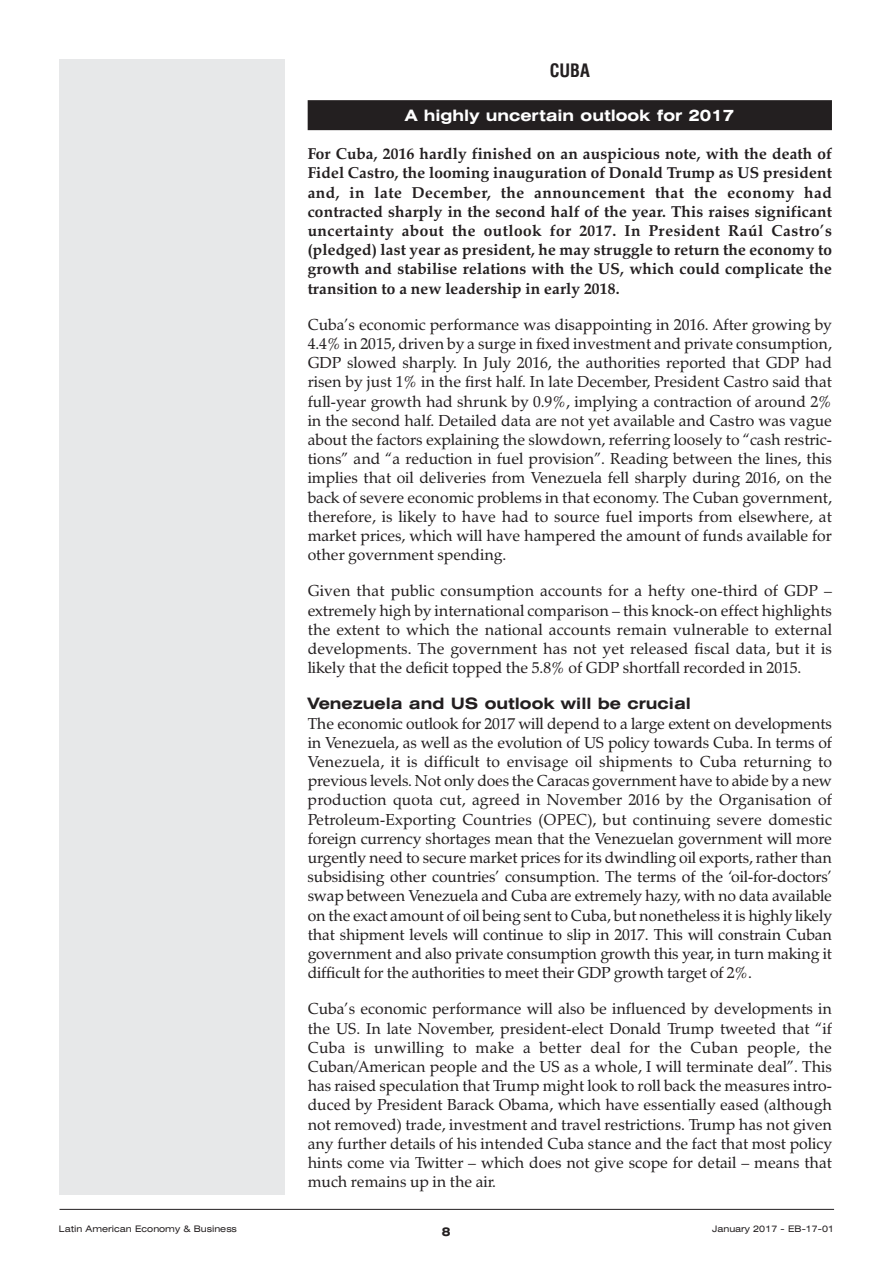
<style>
.page{position:relative;width:893px;height:1263px;background:#fff}
.page>*{position:absolute;margin:0;border:0;box-sizing:border-box;transform-origin:0 0}
.t1{font:700 condensed 18px "Swiss 721 BT";color:#231f20}
.t2{font:15.75px/19.2px "Zapf Calligraphic 801 BT";color:#231f20;text-align:justify}
.t3{font:700 15.75px/19.2px "Zapf Calligraphic 801 BT";letter-spacing:.01em;color:#231f20;text-align:justify}
.t4{font:700 expanded 15.75px "Swiss 721 BT";color:#231f20}
.t5{font:700 expanded 15.75px "Swiss 721 BT";color:#fff}
.t6{font:700 expanded 12px "Swiss 721 BT";color:#231f20}
.t7{font:expanded 9px "Swiss 721 BT";color:#231f20}
</style>
<div class="page">
<div style="left:308px;top:100px;width:524px;height:30px;background:#231f20"></div>
<div style="left:60px;top:60px;width:225px;height:1135px;background:#e7e8e9"></div>
<hr style="left:60px;top:1209px;width:774px;height:1px;background:#231f20">
<p class="t1" style="left:550px;top:60px;width:42px">CUBA</p>
<p class="t5" style="left:405px;top:107px;width:331px">A highly uncertain outlook for 2017</p>
<p class="t3" style="left:308px;top:144px;width:526px">For Cuba, 2016 hardly finished on an auspicious note, with the death of Fidel Castro, the looming inauguration of Donald Trump as US president and, in late December, the announcement that the economy had contracted sharply in the second half of the year. This raises significant uncertainty about the outlook for 2017. In President Raúl Castro’s (pledged) last year as president, he may struggle to return the economy to growth and stabilise relations with the US, which could complicate the transition to a new leadership in early 2018.</p>
<p class="t2" style="left:308px;top:315px;width:526px">Cuba’s economic performance was disappointing in 2016. After growing by 4.4% in 2015, driven by a surge in fixed investment and private consumption, GDP slowed sharply. In July 2016, the authorities reported that GDP had risen by just 1% in the first half. In late December, President Castro said that full-year growth had shrunk by 0.9%, implying a contraction of around 2% in the second half. Detailed data are not yet available and Castro was vague about the factors explaining the slowdown, referring loosely to “cash restric&shy;tions” and “a reduction in fuel provision”. Reading between the lines, this implies that oil deliveries from Venezuela fell sharply during 2016, on the back of severe economic problems in that economy. The Cuban government, therefore, is likely to have had to source fuel imports from elsewhere, at market prices, which will have hampered the amount of funds available for other government spending.</p>
<p class="t2" style="left:308px;top:581px;width:526px">Given that public consumption accounts for a hefty one-third of GDP – extremely high by international comparison – this knock-on effect highlights the extent to which the national accounts remain vulnerable to external developments. The government has not yet released fiscal data, but it is likely that the deficit topped the 5.8% of GDP shortfall recorded in 2015.</p>
<p class="t4" style="left:308px;top:695px;width:385px">Venezuela and US outlook will be crucial</p>
<p class="t2" style="left:308px;top:713px;width:526px">The economic outlook for 2017 will depend to a large extent on developments in Venezuela, as well as the evolution of US policy towards Cuba. In terms of Venezuela, it is difficult to envisage oil shipments to Cuba returning to previous levels. Not only does the Caracas government have to abide by a new production quota cut, agreed in November 2016 by the Organisation of Petroleum-Exporting Countries (OPEC), but continuing severe domestic foreign currency shortages mean that the Venezuelan government will more urgently need to secure market prices for its dwindling oil exports, rather than subsidising other countries’ consumption. The terms of the ‘oil-for-doctors’ swap between Venezuela and Cuba are extremely hazy, with no data available on the exact amount of oil being sent to Cuba, but nonetheless it is highly likely that shipment levels will continue to slip in 2017. This will constrain Cuban government and also private consumption growth this year, in turn making it difficult for the authorities to meet their GDP growth target of 2%.</p>
<p class="t2" style="left:308px;top:999px;width:526px">Cuba’s economic performance will also be influenced by developments in the US. In late November, president-elect Donald Trump tweeted that “if Cuba is unwilling to make a better deal for the Cuban people, the Cuban/American people and the US as a whole, I will terminate deal”. This has raised speculation that Trump might look to roll back the measures intro&shy;duced by President Barack Obama, which have essentially eased (although not removed) trade, investment and travel restrictions. Trump has not given any further details of his intended Cuba stance and the fact that most policy hints come via Twitter – which does not give scope for detail – means that much remains up in the air.</p>
<p class="t7" style="left:59px;top:1224px;width:180px">Latin American Economy &amp; Business</p>
<p class="t6" style="left:442px;top:1225px;width:10px">8</p>
<p class="t7" style="left:712px;top:1224px;width:123px">January 2017 - EB-17-01</p>
</div>
